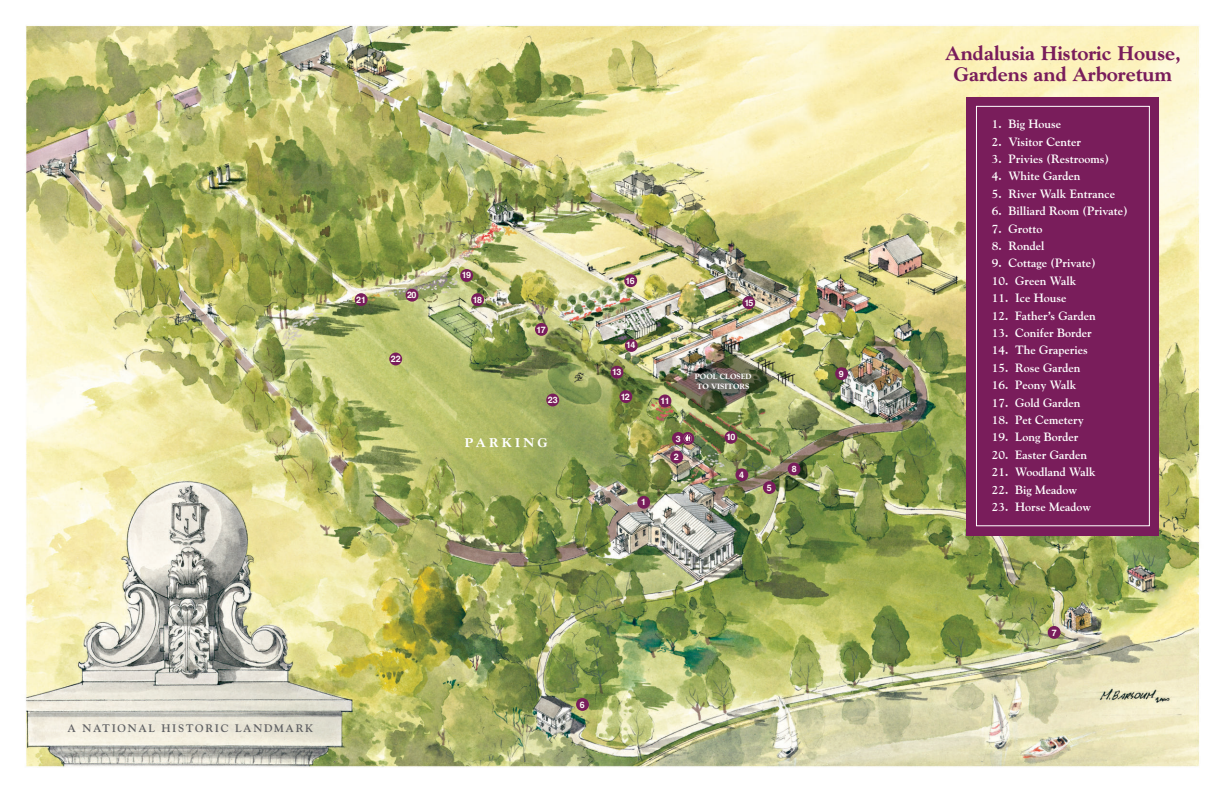
<style>
.page{position:relative;width:1224px;height:792px;background:#fff}
.page>*{position:absolute;margin:0;border:0;box-sizing:border-box;transform-origin:0 0}
.t1{font:800 20px/21px "Goudy Std";color:#791d5b;text-align:center}
.t2{font:800 13px "Goudy Std";letter-spacing:.25em;color:#fff}
.t3{font:700 12px "Goudy Std";color:#fff}
.t4{font:700 10.9px "Goudy Std";letter-spacing:.15em;color:#5e5f62}
.t5{font:700 8.9px "Helvetica";letter-spacing:-.06em;color:#fefdf7}
.t6{font:700 8.9px "Helvetica";letter-spacing:-.08em;color:#fffef8}
.t7{font:800 7.7px/9.3px "Goudy Std";color:#fff}
</style>
<div class="page">
<img style="left:26px;top:25px;width:1174px;height:743px">
<div style="left:835px;top:367px;width:13px;height:13px;background:#781d5b;border-radius:50%"></div>
<div style="left:670px;top:451px;width:13px;height:12px;background:#781d5b;border-radius:50%"></div>
<div style="left:735px;top:468px;width:13px;height:13px;background:#781d5b;border-radius:50%"></div>
<div style="left:763px;top:481px;width:13px;height:13px;background:#781d5b;border-radius:50%"></div>
<div style="left:788px;top:463px;width:13px;height:12px;background:#781d5b;border-radius:50%"></div>
<div style="left:637px;top:496px;width:13px;height:13px;background:#781d5b;border-radius:50%"></div>
<div style="left:576px;top:698px;width:13px;height:13px;background:#781d5b;border-radius:50%"></div>
<div style="left:1048px;top:626px;width:13px;height:13px;background:#781d5b;border-radius:50%"></div>
<div style="left:725px;top:431px;width:12px;height:13px;background:#781d5b;border-radius:50%"></div>
<div style="left:659px;top:395px;width:12px;height:12px;background:#781d5b;border-radius:50%"></div>
<div style="left:672px;top:432px;width:13px;height:13px;background:#781d5b;border-radius:50%"></div>
<svg style="left:681px;top:432px;width:13px;height:13px"></svg>
<div style="left:619px;top:390px;width:13px;height:13px;background:#781d5b;border-radius:50%"></div>
<div style="left:611px;top:366px;width:12px;height:13px;background:#781d5b;border-radius:50%"></div>
<div style="left:546px;top:394px;width:13px;height:12px;background:#781d5b;border-radius:50%"></div>
<div style="left:389px;top:353px;width:13px;height:12px;background:#781d5b;border-radius:50%"></div>
<div style="left:406px;top:289px;width:12px;height:13px;background:#781d5b;border-radius:50%"></div>
<div style="left:355px;top:293px;width:13px;height:13px;background:#781d5b;border-radius:50%"></div>
<div style="left:471px;top:293px;width:13px;height:13px;background:#781d5b;border-radius:50%"></div>
<div style="left:460px;top:269px;width:13px;height:13px;background:#781d5b;border-radius:50%"></div>
<div style="left:625px;top:339px;width:13px;height:13px;background:#781d5b;border-radius:50%"></div>
<div style="left:624px;top:274px;width:13px;height:13px;background:#781d5b;border-radius:50%"></div>
<div style="left:742px;top:296px;width:13px;height:13px;background:#781d5b;border-radius:50%"></div>
<div style="left:535px;top:323px;width:13px;height:13px;background:#781d5b;border-radius:50%"></div>
<svg style="left:684px;top:434px;width:8px;height:9px"></svg>
<img style="left:683px;top:394px;width:46px;height:20px">
<div style="left:967px;top:98px;width:192px;height:438px;background:#791d5b"></div>
<div style="left:976px;top:106px;width:174px;height:420px;border:1px solid #fff"></div>
<img style="left:684px;top:368px;width:86px;height:39px">
<p class="t5" style="left:356px;top:294px;width:11px">21</p>
<p class="t5" style="left:407px;top:290px;width:11px">20</p>
<p class="t5" style="left:391px;top:354px;width:11px">22</p>
<p class="t5" style="left:462px;top:270px;width:11px">19</p>
<p class="t5" style="left:473px;top:295px;width:11px">18</p>
<p class="t5" style="left:536px;top:325px;width:11px">17</p>
<p class="t5" style="left:548px;top:395px;width:11px">23</p>
<p class="t2" style="left:465px;top:438px;width:84px">PARKING</p>
<p class="t5" style="left:625px;top:275px;width:11px">16</p>
<p class="t5" style="left:626px;top:340px;width:11px">14</p>
<p class="t6" style="left:612px;top:367px;width:11px">13</p>
<p class="t6" style="left:621px;top:391px;width:10px">12</p>
<p class="t6" style="left:641px;top:497px;width:6px">1</p>
<p class="t5" style="left:744px;top:298px;width:11px">15</p>
<p class="t6" style="left:661px;top:396px;width:11px">11</p>
<p class="t5" style="left:676px;top:434px;width:6px">3</p>
<p class="t6" style="left:674px;top:452px;width:6px">2</p>
<p class="t7" style="left:695px;top:373px;width:58px">POOL CLOSED<br>TO VISITORS</p>
<p class="t6" style="left:726px;top:432px;width:11px">10</p>
<p class="t6" style="left:739px;top:470px;width:6px">4</p>
<p class="t6" style="left:767px;top:482px;width:6px">5</p>
<p class="t6" style="left:792px;top:464px;width:6px">8</p>
<p class="t6" style="left:839px;top:368px;width:6px">9</p>
<p class="t4" style="left:68px;top:724px;width:247px">A NATIONAL HISTORIC LANDMARK</p>
<p class="t6" style="left:580px;top:699px;width:6px">6</p>
<h1 class="t1" style="left:945px;top:44px;width:237px">Andalusia Historic House,<br>Gardens and Arboretum</h1>
<p class="t3" style="left:992px;top:119px;width:71px">1. Big House</p>
<p class="t3" style="left:992px;top:137px;width:91px">2. Visitor Center</p>
<p class="t3" style="left:992px;top:154px;width:119px">3. Privies (Restrooms)</p>
<p class="t3" style="left:992px;top:171px;width:90px">4. White Garden</p>
<p class="t3" style="left:992px;top:189px;width:125px">5. River Walk Entrance</p>
<p class="t3" style="left:992px;top:206px;width:138px">6. Billiard Room (Private)</p>
<p class="t3" style="left:992px;top:224px;width:52px">7. Grotto</p>
<p class="t3" style="left:992px;top:241px;width:54px">8. Rondel</p>
<p class="t3" style="left:992px;top:258px;width:105px">9. Cottage (Private)</p>
<p class="t3" style="left:992px;top:276px;width:86px">10. Green Walk</p>
<p class="t3" style="left:992px;top:293px;width:76px">11. Ice House</p>
<p class="t3" style="left:992px;top:311px;width:105px">12. Father’s Garden</p>
<p class="t3" style="left:992px;top:328px;width:102px">13. Conifer Border</p>
<p class="t3" style="left:992px;top:345px;width:98px">14. The Graperies</p>
<p class="t3" style="left:992px;top:363px;width:90px">15. Rose Garden</p>
<p class="t3" style="left:992px;top:380px;width:86px">16. Peony Walk</p>
<p class="t3" style="left:992px;top:398px;width:90px">17. Gold Garden</p>
<p class="t3" style="left:992px;top:415px;width:93px">18. Pet Cemetery</p>
<p class="t3" style="left:992px;top:432px;width:88px">19. Long Border</p>
<p class="t3" style="left:992px;top:450px;width:97px">20. Easter Garden</p>
<p class="t3" style="left:992px;top:467px;width:106px">21. Woodland Walk</p>
<p class="t3" style="left:992px;top:485px;width:87px">22. Big Meadow</p>
<p class="t3" style="left:992px;top:502px;width:101px">23. Horse Meadow</p>
<p class="t6" style="left:1052px;top:627px;width:6px">7</p>
</div>
